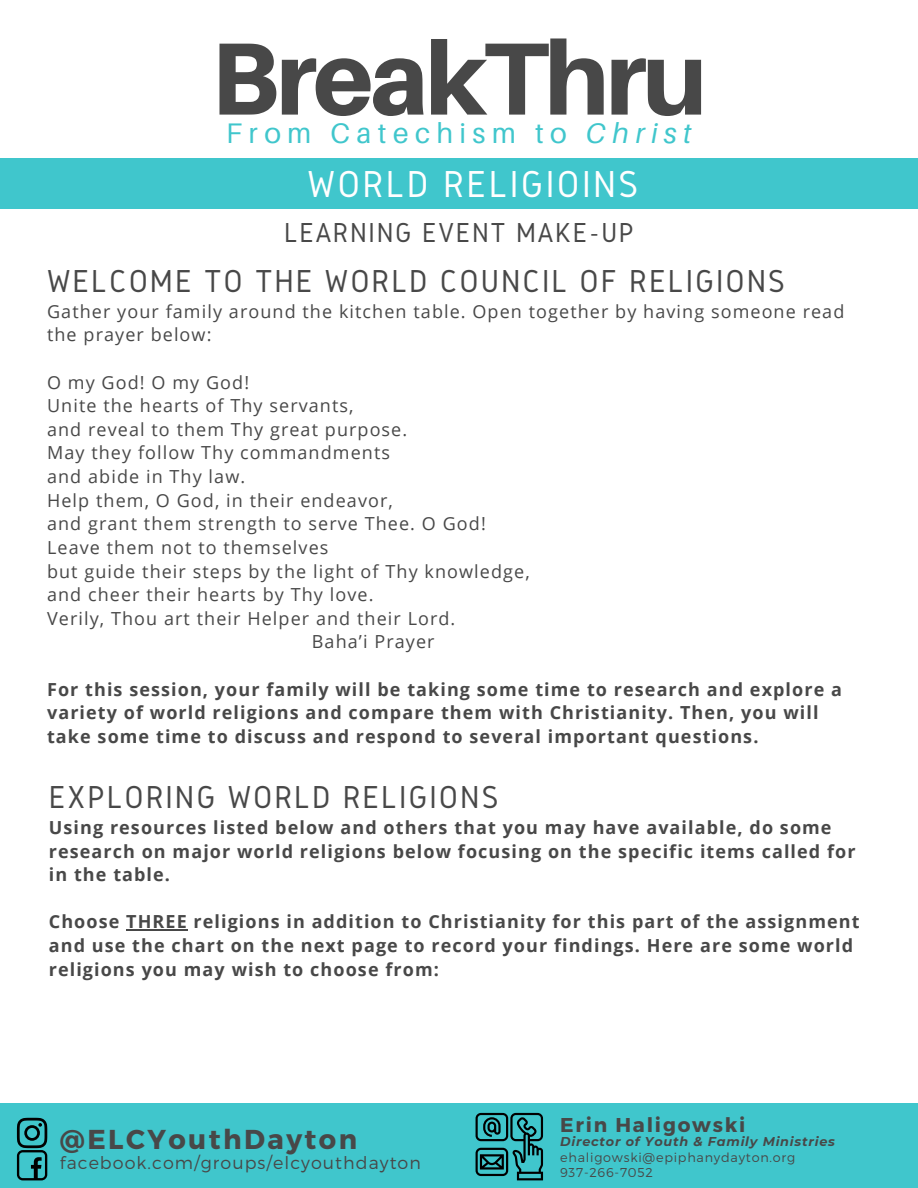
<style>
.page{position:relative;width:918px;height:1188px;background:#fff}
.page>*{position:absolute;margin:0;border:0;box-sizing:border-box;transform-origin:0 0}
.t1{font:800 102.9px "Aileron";letter-spacing:-.035em;color:#484848}
.t2{font:39px "Gidole";letter-spacing:.06em;color:#fff}
.t3{font:33px "Gidole";letter-spacing:.06em;color:#484848}
.t4{font:28.5px "Gidole";letter-spacing:.06em;color:#484848}
.t5{font:28.35px "Aileron";letter-spacing:.225em;color:#40c6cc}
.t6{font:700 27.3px "Montserrat";letter-spacing:.09em;color:#484848}
.t7{font:700 19.95px "Montserrat";letter-spacing:.09em;color:#484848}
.t8{font:700 18px/23.7px "Open Sans";letter-spacing:.06em;color:#484848}
.t9{font:18px/23.7px "Open Sans";letter-spacing:.06em;color:#484848}
.t10{font:300 17.55px "Montserrat";letter-spacing:.06em;color:#484848}
.t11{font:300 12.75px/15px "Montserrat";letter-spacing:.06em;color:#484848}
.t12{font:italic 700 12.75px "Montserrat";letter-spacing:.06em;color:#484848}
.s1{font-style:italic}
</style>
<div class="page">
<div style="left:0;top:158px;width:918px;height:51px;background:#40c6cc"></div>
<div style="left:0;top:1103px;width:918px;height:85px;background:#40c6cc"></div>
<svg style="left:476px;top:1113px;width:67px;height:67px"></svg>
<svg style="left:17px;top:1118px;width:30px;height:62px"></svg>
<hr style="left:126px;top:930px;width:62px;height:1px;background:#484848">
<h1 class="t1" style="left:211px;top:15px;width:498px">BreakThru</h1>
<h3 class="t5" style="left:226px;top:115px;width:87px">From</h3>
<h3 class="t5" style="left:330px;top:115px;width:363px">Catechism to <span class="s1">Christ</span></h3>
<h2 class="t2" style="left:307px;top:163px;width:333px">WORLD RELIGIOINS</h2>
<h3 class="t4" style="left:284px;top:217px;width:351px">LEARNING EVENT MAKE-UP</h3>
<h3 class="t3" style="left:47px;top:263px;width:739px">WELCOME TO THE WORLD COUNCIL OF RELIGIONS</h3>
<p class="t9" style="left:47px;top:299px;width:799px">Gather your family around the kitchen table. Open together by having someone read the prayer below:</p>
<p class="t9" style="left:47px;top:370px;width:204px">O my God! O my God!</p>
<p class="t9" style="left:47px;top:393px;width:308px">Unite the hearts of Thy servants,</p>
<p class="t9" style="left:47px;top:417px;width:362px">and reveal to them Thy great purpose.</p>
<p class="t9" style="left:47px;top:441px;width:344px">May they follow Thy commandments</p>
<p class="t9" style="left:47px;top:464px;width:200px">and abide in Thy law.</p>
<p class="t9" style="left:47px;top:488px;width:347px">Help them, O God, in their endeavor,</p>
<p class="t9" style="left:47px;top:511px;width:440px">and grant them strength to serve Thee. O God!</p>
<p class="t9" style="left:47px;top:535px;width:283px">Leave them not to themselves</p>
<p class="t9" style="left:47px;top:559px;width:484px">but guide their steps by the light of Thy knowledge,</p>
<p class="t9" style="left:47px;top:582px;width:328px">and cheer their hearts by Thy love.</p>
<p class="t9" style="left:47px;top:606px;width:410px">Verily, Thou art their Helper and their Lord.</p>
<p class="t9" style="left:312px;top:630px;width:124px">Baha’i Prayer</p>
<p class="t8" style="left:47px;top:677px;width:796px">For this session, your family will be taking some time to research and explore a variety of world religions and compare them with Christianity. Then, you will take some time to discuss and respond to several important questions.</p>
<h3 class="t3" style="left:49px;top:779px;width:451px">EXPLORING WORLD RELIGIONS</h3>
<p class="t8" style="left:49px;top:815px;width:808px">Using resources listed below and others that you may have available, do some research on major world religions below focusing on the specific items called for in the table.</p>
<p class="t8" style="left:49px;top:910px;width:812px">Choose THREE religions in addition to Christianity for this part of the assignment and use the chart on the next page to record your findings. Here are some world religions you may wish to choose from:</p>
<h3 class="t6" style="left:60px;top:1121px;width:299px">@ELCYouthDayton</h3>
<p class="t10" style="left:60px;top:1151px;width:362px">facebook.com/groups/elcyouthdayton</p>
<p class="t7" style="left:560px;top:1112px;width:187px">Erin Haligowski</p>
<p class="t12" style="left:560px;top:1134px;width:276px">Director of Youth &amp; Family Ministries</p>
<p class="t11" style="left:560px;top:1150px;width:237px">ehaligowski@epiphanydayton.org<br>937-266-7052</p>
</div>
